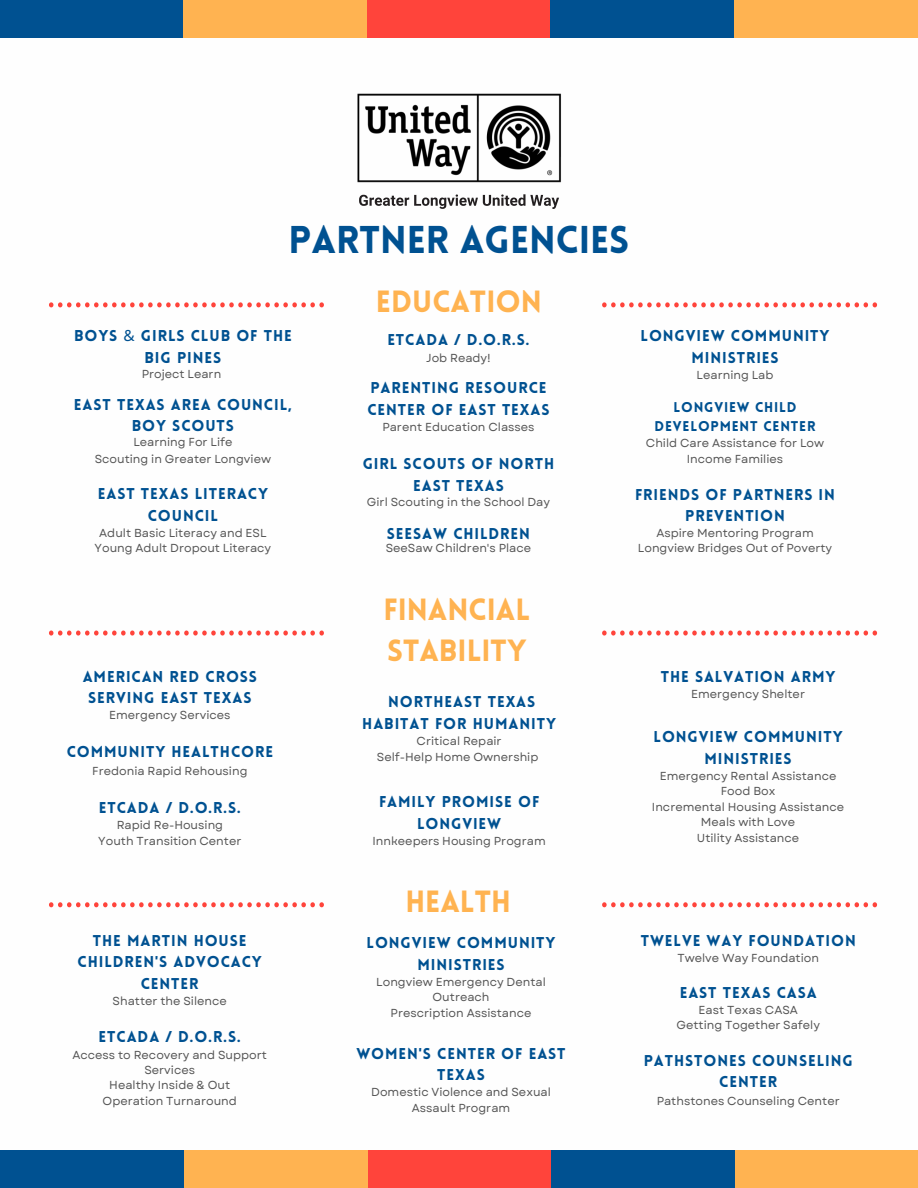
<style>
.page{position:relative;width:918px;height:1188px;background:#fff}
.page>*{position:absolute;margin:0;border:0;box-sizing:border-box;transform-origin:0 0}
.t1{font:900 37.95px "Lovelo";color:#005191}
.t2{font:900 30px/41.7px "Lovelo";color:#ffb351}
.t3{font:900 15.3px/21.3px "Lovelo";letter-spacing:.06em;color:#005191;text-align:center}
.t4{font:900 13.8px/19.2px "Lovelo";letter-spacing:.06em;color:#005191;text-align:center}
.t5{font:11.55px/15.5px "Garet";color:#545454;text-align:center}
.s1{font-family:"Noto Sans";font-weight:400}
</style>
<div class="page">
<div style="left:0;top:0;width:192px;height:37px;background:#005191"></div>
<div style="left:735px;top:1151px;width:183px;height:37px;background:#ffb351"></div>
<div style="left:718px;top:0;width:200px;height:37px;background:#ffb351"></div>
<div style="left:541px;top:0;width:193px;height:37px;background:#005191"></div>
<div style="left:355px;top:0;width:195px;height:37px;background:#ff443b"></div>
<div style="left:183px;top:0;width:184px;height:37px;background:#ffb351"></div>
<div style="left:359px;top:1151px;width:205px;height:37px;background:#ff443b"></div>
<div style="left:551px;top:1151px;width:184px;height:37px;background:#005191"></div>
<div style="left:180px;top:1151px;width:188px;height:37px;background:#ffb351"></div>
<div style="left:0;top:1151px;width:183px;height:37px;background:#005191"></div>
<img style="left:357px;top:93px;width:204px;height:90px">
<svg style="left:359px;top:194px;width:200px;height:15px"></svg>
<svg style="left:49px;top:302px;width:275px;height:5px"></svg>
<svg style="left:602px;top:302px;width:275px;height:5px"></svg>
<svg style="left:49px;top:631px;width:275px;height:5px"></svg>
<svg style="left:602px;top:631px;width:275px;height:5px"></svg>
<svg style="left:49px;top:902px;width:275px;height:5px"></svg>
<svg style="left:602px;top:902px;width:275px;height:5px"></svg>
<h1 class="t1" style="left:289px;top:224px;width:342px">PARTNER AGENCIES</h1>
<h2 class="t2" style="left:376px;top:284px;width:168px">EDUCATION</h2>
<h3 class="t3" style="left:74px;top:327px;width:219px">BOYS <span class="s1">&amp;</span> GIRLS CLUB OF THE<br>BIG PINES</h3>
<p class="t5" style="left:142px;top:366px;width:81px">Project Learn</p>
<h3 class="t3" style="left:74px;top:395px;width:219px">EAST TEXAS AREA COUNCIL,<br>BOY SCOUTS</h3>
<p class="t5" style="left:95px;top:434px;width:178px;line-height:16.2px">Learning For Life<br>Scouting in Greater Longview</p>
<h3 class="t3" style="left:98px;top:485px;width:172px">EAST TEXAS LITERACY<br>COUNCIL</h3>
<p class="t5" style="left:95px;top:525px;width:178px">Adult Basic Literacy and ESL<br>Young Adult Dropout Literacy</p>
<h3 class="t3" style="left:387px;top:331px;width:144px">ETCADA / D.O.R.S.</h3>
<p class="t5" style="left:426px;top:350px;width:66px">Job Ready!</p>
<h3 class="t3" style="left:367px;top:379px;width:184px;text-align:left">PARENTING RESOURCE<br>CENTER OF EAST TEXAS</h3>
<p class="t5" style="left:382px;top:419px;width:154px">Parent Education Classes</p>
<h3 class="t3" style="left:363px;top:455px;width:193px">GIRL SCOUTS OF NORTH<br>EAST TEXAS</h3>
<p class="t5" style="left:367px;top:494px;width:185px">Girl Scouting in the School Day</p>
<h3 class="t3" style="left:387px;top:525px;width:145px">SEESAW CHILDREN</h3>
<p class="t5" style="left:386px;top:541px;width:147px">SeeSaw Children's Place</p>
<h3 class="t3" style="left:641px;top:327px;width:191px">LONGVIEW COMMUNITY<br>MINISTRIES</h3>
<p class="t5" style="left:697px;top:367px;width:78px">Learning Lab</p>
<p class="t4" style="left:655px;top:399px;width:163px">LONGVIEW CHILD<br>DEVELOPMENT CENTER</p>
<p class="t5" style="left:646px;top:435px;width:180px">Child Care Assistance for Low<br>Income Families</p>
<h3 class="t3" style="left:635px;top:485px;width:201px">FRIENDS OF PARTNERS IN<br>PREVENTION</h3>
<p class="t5" style="left:638px;top:525px;width:196px">Aspire Mentoring Program<br>Longview Bridges Out of Poverty</p>
<h3 class="t3" style="left:83px;top:667px;width:176px">AMERICAN RED CROSS<br>SERVING EAST TEXAS</h3>
<p class="t5" style="left:109px;top:707px;width:123px">Emergency Services</p>
<h3 class="t3" style="left:67px;top:742px;width:208px">COMMUNITY HEALTHCORE</h3>
<p class="t5" style="left:92px;top:763px;width:157px">Fredonia Rapid Rehousing</p>
<h3 class="t3" style="left:99px;top:799px;width:144px">ETCADA / D.O.R.S.</h3>
<p class="t5" style="left:98px;top:818px;width:145px">Rapid Re-Housing<br>Youth Transition Center</p>
<h2 class="t2" style="left:383px;top:591px;width:148px">FINANCIAL<br>STABILITY</h2>
<h3 class="t3" style="left:362px;top:693px;width:195px">NORTHEAST TEXAS<br>HABITAT FOR HUMANITY</h3>
<p class="t5" style="left:377px;top:733px;width:163px">Critical Repair<br>Self-Help Home Ownership</p>
<h3 class="t3" style="left:379px;top:793px;width:162px">FAMILY PROMISE OF<br>LONGVIEW</h3>
<p class="t5" style="left:373px;top:833px;width:175px">Innkeepers Housing Program</p>
<h3 class="t3" style="left:661px;top:667px;width:176px">THE SALVATION ARMY</h3>
<p class="t5" style="left:691px;top:686px;width:115px">Emergency Shelter</p>
<h3 class="t3" style="left:654px;top:728px;width:191px">LONGVIEW COMMUNITY<br>MINISTRIES</h3>
<p class="t5" style="left:652px;top:768px;width:194px">Emergency Rental Assistance<br>Food Box<br>Incremental Housing Assistance<br>Meals with Love<br>Utility Assistance</p>
<h3 class="t3" style="left:78px;top:931px;width:186px">THE MARTIN HOUSE<br>CHILDREN'S ADVOCACY<br>CENTER</h3>
<p class="t5" style="left:113px;top:993px;width:116px">Shatter the Silence</p>
<h3 class="t3" style="left:99px;top:1028px;width:144px">ETCADA / D.O.R.S.</h3>
<p class="t5" style="left:73px;top:1047px;width:196px">Access to Recovery and Support<br>Services<br>Healthy Inside &amp; Out<br>Operation Turnaround</p>
<h2 class="t2" style="left:405px;top:884px;width:107px">HEALTH</h2>
<h3 class="t3" style="left:367px;top:934px;width:191px">LONGVIEW COMMUNITY<br>MINISTRIES</h3>
<p class="t5" style="left:376px;top:974px;width:171px">Longview Emergency Dental<br>Outreach<br>Prescription Assistance</p>
<h3 class="t3" style="left:356px;top:1044px;width:211px">WOMEN'S CENTER OF EAST<br>TEXAS</h3>
<p class="t5" style="left:371px;top:1085px;width:181px">Domestic Violence and Sexual<br>Assault Program</p>
<h3 class="t3" style="left:641px;top:931px;width:217px">TWELVE WAY FOUNDATION</h3>
<p class="t5" style="left:677px;top:951px;width:143px">Twelve Way Foundation</p>
<h3 class="t3" style="left:680px;top:984px;width:139px">EAST TEXAS CASA</h3>
<p class="t5" style="left:677px;top:1002px;width:145px">East Texas CASA<br>Getting Together Safely</p>
<h3 class="t3" style="left:644px;top:1051px;width:211px">PATHSTONES COUNSELING<br>CENTER</h3>
<p class="t5" style="left:657px;top:1093px;width:185px">Pathstones Counseling Center</p>
</div>
